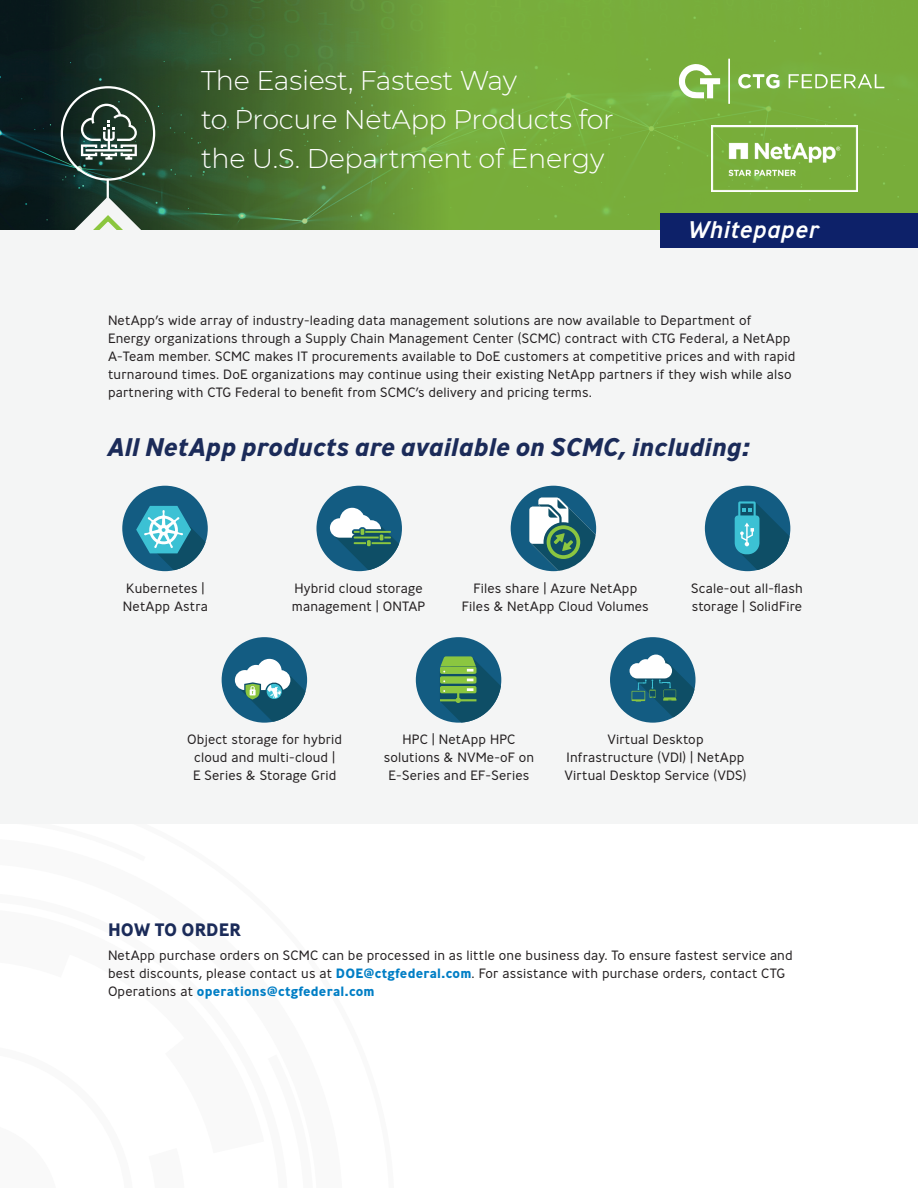
<style>
.page{position:relative;width:918px;height:1188px;background:#fff}
.page>*{position:absolute;margin:0;border:0;box-sizing:border-box;transform-origin:0 0}
.t1{font:300 27px/39px "Montserrat";letter-spacing:-.01em;color:#fff}
.t2{font:italic 700 25.5px "Ministry";color:#1b2b59}
.Body{font:italic 500 24px "Ministry";letter-spacing:.01em;color:#fff}
.Intro_Para{font:700 18px "Ministry";letter-spacing:.01em;color:#1b2b59}
.Intro_Para-2{font:300 13.5px/18px "Ministry";letter-spacing:.01em;color:#231f20}
.s1{font-weight:700;color:#007ec5}
</style>
<div class="page">
<svg style="left:0;top:0;width:918px;height:230px;background:#679737"></svg>
<div style="left:0;top:230px;width:918px;height:594px;background:#f4f5f5"></div>
<img style="left:712px;top:125px;width:145px;height:66px">
<svg style="left:728px;top:59px;width:2px;height:45px"></svg>
<svg style="left:738px;top:74px;width:42px;height:15px"></svg>
<svg style="left:789px;top:74px;width:95px;height:14px"></svg>
<svg style="left:679px;top:64px;width:41px;height:34px"></svg>
<div style="left:222px;top:637px;width:85px;height:86px;background:#135c82;border-radius:43px"></div>
<svg style="left:235px;top:659px;width:72px;height:64px"></svg>
<div style="left:122px;top:486px;width:86px;height:85px;background:#135c82;border-radius:43px"></div>
<svg style="left:136px;top:506px;width:72px;height:65px"></svg>
<div style="left:316px;top:486px;width:86px;height:85px;background:#135c82;border-radius:43px"></div>
<svg style="left:330px;top:508px;width:72px;height:63px"></svg>
<svg style="left:511px;top:486px;width:85px;height:85px"></svg>
<div style="left:705px;top:486px;width:85px;height:85px;background:#135c82;border-radius:43px"></div>
<svg style="left:735px;top:501px;width:55px;height:70px"></svg>
<div style="left:416px;top:637px;width:85px;height:86px;background:#135c82;border-radius:43px"></div>
<svg style="left:440px;top:656px;width:61px;height:67px"></svg>
<div style="left:610px;top:637px;width:86px;height:86px;background:#135c82;border-radius:43px"></div>
<svg style="left:630px;top:655px;width:66px;height:68px"></svg>
<div style="left:661px;top:213px;width:257px;height:35px;background:#0d2169"></div>
<svg style="left:0;top:74px;width:478px;height:156px;background:#446934"></svg>
<h1 class="t1" style="left:201px;top:60px;width:414px">The Easiest, Fastest Way<br>to Procure NetApp Products for the U.S. Department of Energy</h1>
<p class="Body" style="left:688px;top:214px;width:133px">Whitepaper</p>
<p class="Intro_Para-2" style="left:108px;top:311px;width:689px">NetApp’s wide array of industry-leading data management solutions are now available to Department of Energy organizations through a Supply Chain Management Center (SCMC) contract with CTG Federal, a NetApp A-Team member. SCMC makes IT procurements available to DoE customers at competitive prices and with rapid turnaround times. DoE organizations may continue using their existing NetApp partners if they wish while also partnering with CTG Federal to benefit from SCMC’s delivery and pricing terms.</p>
<h3 class="t2" style="left:108px;top:431px;width:644px">All NetApp products are available on SCMC, including:</h3>
<p class="Intro_Para-2" style="left:123px;top:579px;width:87px">Kubernetes |<br>NetApp Astra</p>
<p class="Intro_Para-2" style="left:292px;top:579px;width:135px">Hybrid cloud storage management | ONTAP</p>
<p class="Intro_Para-2" style="left:462px;top:579px;width:188px;text-align:center">Files share | Azure NetApp<br>Files &amp; NetApp Cloud Volumes</p>
<p class="Intro_Para-2" style="left:691px;top:579px;width:113px">Scale-out all-flash storage | SolidFire</p>
<p class="Intro_Para-2" style="left:187px;top:731px;width:157px;text-align:center">Object storage for hybrid cloud and multi-cloud |<br>E Series &amp; Storage Grid</p>
<p class="Intro_Para-2" style="left:384px;top:731px;width:152px;text-align:center">HPC | NetApp HPC solutions &amp; NVMe-oF on<br>E-Series and EF-Series</p>
<p class="Intro_Para-2" style="left:565px;top:731px;width:183px;text-align:center">Virtual Desktop<br>Infrastructure (VDI) | NetApp<br>Virtual Desktop Service (VDS)</p>
<p class="Intro_Para" style="left:108px;top:918px;width:134px">HOW TO ORDER</p>
<p class="Intro_Para-2" style="left:108px;top:946px;width:686px">NetApp purchase orders on SCMC can be processed in as little one business day. To ensure fastest service and best discounts, please contact us at <span class="s1">DOE@ctgfederal.com</span>. For assistance with purchase orders, contact CTG<br>Operations at <span class="s1">operations@ctgfederal.com</span></p>
</div>
